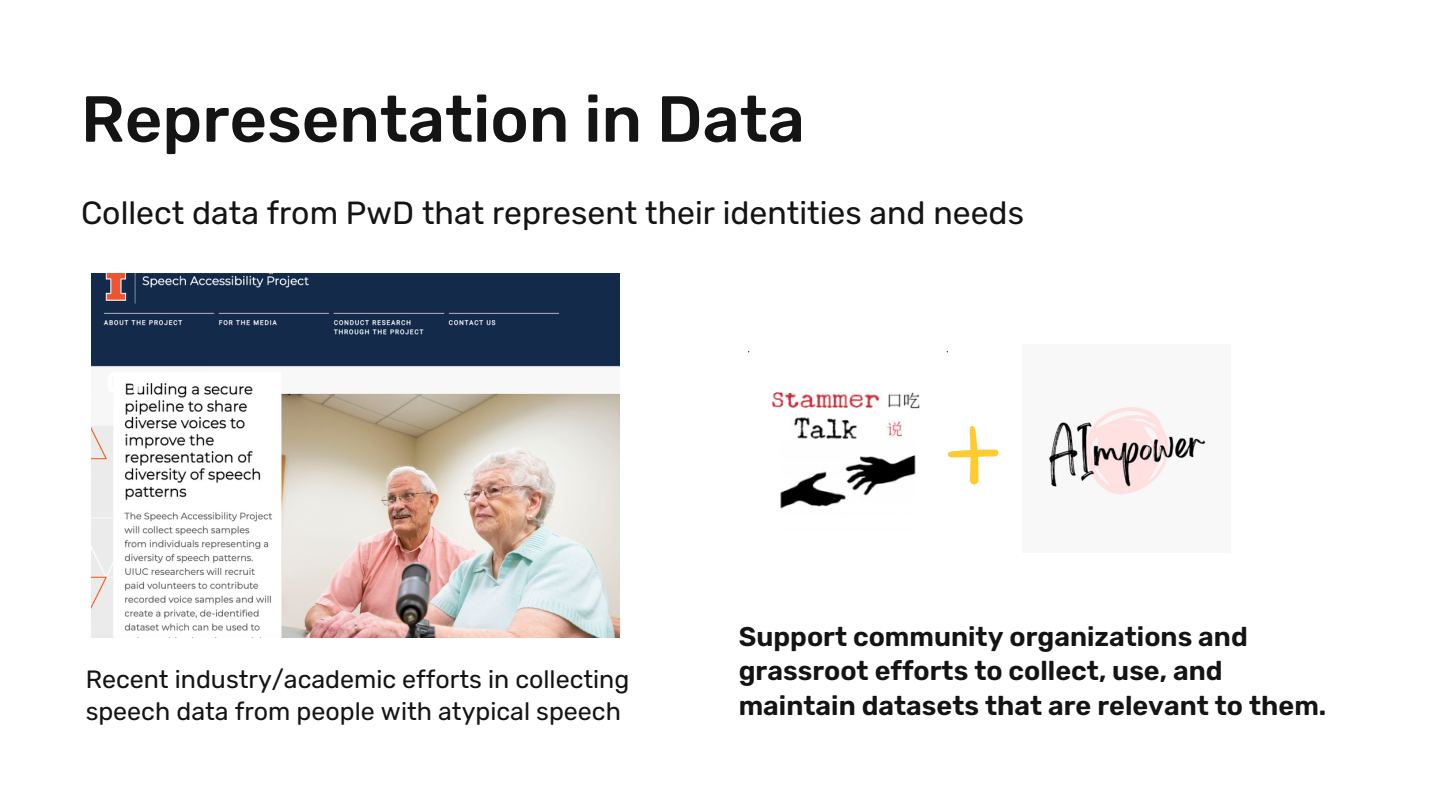
<style>
.page{position:relative;width:1440px;height:810px;background:#fff}
.page>*{position:absolute;margin:0;border:0;box-sizing:border-box;transform-origin:0 0}
.t1{font:500 65px "Rubik";color:#141414}
.t2{font:32px "Rubik";color:#141414}
.t3{font:600 30px "Rubik";color:#fff}
.t4{font:600 27px/34.5px "Rubik";color:#141414}
.t5{font:25px/32.2px "Rubik";color:#141414}
</style>
<div class="page">
<img style="left:91px;top:273px;width:528px;height:364px">
<img style="left:749px;top:351px;width:199px;height:158px">
<img style="left:1048px;top:407px;width:158px;height:88px">
<svg style="left:948px;top:426px;width:51px;height:59px"></svg>
<h1 class="t1" style="left:81px;top:81px;width:726px">Representation in Data</h1>
<p class="t2" style="left:81px;top:195px;width:945px">Collect data from PwD that represent their identities and needs</p>
<p class="t3" style="left:106px;top:365px;width:36px">01</p>
<p class="t5" style="left:86px;top:663px;width:545px">Recent industry/academic efforts in collecting speech data from people with atypical speech</p>
<p class="t4" style="left:739px;top:619px;width:589px">Support community organizations and grassroot efforts to collect, use, and maintain datasets that are relevant to them.</p>
</div>
